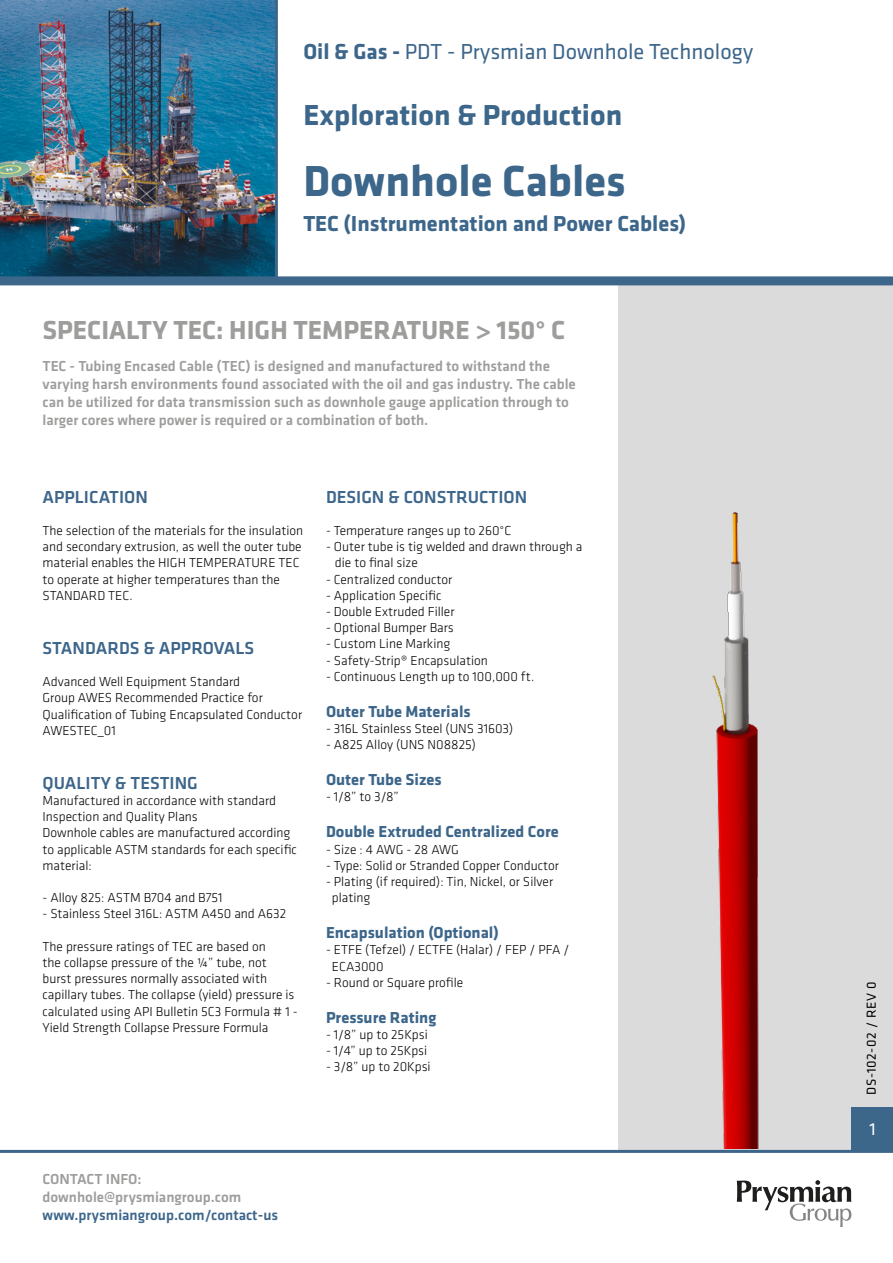
<style>
.page{position:relative;width:893px;height:1263px;background:#fff}
.page>*{position:absolute;margin:0;border:0;box-sizing:border-box;transform-origin:0 0}
.t1{font:700 45px "Klavika";color:#3d668b}
.t2{font:700 30px "Klavika";color:#3d668b}
.t3{font:700 27px "Klavika";color:#9d9d9c}
.t4{font:22.5px "Klavika";color:#3d668b}
.t5{font:700 22.5px "Klavika";color:#3d668b}
.t6{font:500 18px "Klavika";color:#3d668b}
.t7{font:18px "Klavika";color:#fff}
.t8{font:700 16.5px "Klavika";color:#3d668b}
.t9{font:500 15px/18px "Klavika";color:#9d9d9c}
.t10{font:500 15px "Klavika";color:#3d668b}
.t11{font:300 13.5px/16.2px "Klavika";color:#000}
.t12{font:13.5px "Klavika";letter-spacing:.05em;color:#000}
.s1{font-weight:700}
</style>
<div class="page">
<div style="left:618px;top:278px;width:275px;height:872px;background:#dbdbdb"></div>
<img style="left:0;top:0;width:275px;height:276px">
<div style="left:851px;top:1107px;width:42px;height:43px;background:#3d668b"></div>
<hr style="left:0;top:1150px;width:893px;height:3px;background:#3d668b">
<div style="left:0;top:276px;width:893px;height:9px;background:#3d668b"></div>
<svg style="left:737px;top:1180px;width:114px;height:47px"></svg>
<hr style="left:275px;top:0;width:3px;height:282px;background:#3d668b">
<img style="left:712px;top:512px;width:47px;height:637px">
<h3 class="t4" style="left:303px;top:40px;width:451px"><span class="s1">Oil &amp; Gas -</span> PDT - Prysmian Downhole Technology</h3>
<h2 class="t2" style="left:303px;top:99px;width:320px">Exploration &amp; Production</h2>
<h1 class="t1" style="left:303px;top:156px;width:324px">Downhole Cables</h1>
<h3 class="t5" style="left:303px;top:211px;width:384px">TEC (Instrumentation and Power Cables)</h3>
<h3 class="t3" style="left:43px;top:315px;width:524px">SPECIALTY TEC: HIGH TEMPERATURE &gt; 150° C</h3>
<p class="t9" style="left:43px;top:356px;width:535px">TEC - Tubing Encased Cable (TEC) is designed and manufactured to withstand the varying harsh environments found associated with the oil and gas industry. The cable can be utilized for data transmission such as downhole gauge application through to larger cores where power is required or a combination of both.</p>
<h3 class="t6" style="left:43px;top:484px;width:107px">APPLICATION</h3>
<p class="t11" style="left:43px;top:522px;width:262px">The selection of the materials for the insulation and secondary extrusion, as well the outer tube material enables the HIGH TEMPERATURE TEC to operate at higher temperatures than the STANDARD TEC.</p>
<h3 class="t6" style="left:43px;top:636px;width:213px">STANDARDS &amp; APPROVALS</h3>
<p class="t11" style="left:43px;top:673px;width:261px">Advanced Well Equipment Standard<br>Group AWES Recommended Practice for Qualification of Tubing Encapsulated Conductor AWESTEC_01</p>
<h3 class="t6" style="left:43px;top:771px;width:157px">QUALITY &amp; TESTING</h3>
<p class="t11" style="left:43px;top:792px;width:256px">Manufactured in accordance with standard Inspection and Quality Plans<br>Downhole cables are manufactured according to applicable ASTM standards for each specific material:</p>
<p class="t11" style="left:43px;top:889px;width:182px">- Alloy 825: ASTM B704 and B751</p>
<p class="t11" style="left:43px;top:906px;width:245px">- Stainless Steel 316L: ASTM A450 and A632</p>
<p class="t11" style="left:43px;top:938px;width:257px">The pressure ratings of TEC are based on<br>the collapse pressure of the ¼” tube, not burst pressures normally associated with capillary tubes. The collapse (yield) pressure is calculated using API Bulletin 5C3 Formula # 1 - Yield Strength Collapse Pressure Formula</p>
<h3 class="t6" style="left:326px;top:484px;width:203px">DESIGN &amp; CONSTRUCTION</h3>
<p class="t11" style="left:326px;top:522px;width:187px">- Temperature ranges up to 260°C</p>
<p class="t11" style="left:335px;top:538px;width:249px;text-indent:-9px">- Outer tube is tig welded and drawn through a die to final size</p>
<p class="t11" style="left:326px;top:571px;width:128px">- Centralized conductor</p>
<p class="t11" style="left:326px;top:587px;width:117px">- Application Specific</p>
<p class="t11" style="left:326px;top:603px;width:130px">- Double Extruded Filler</p>
<p class="t11" style="left:326px;top:619px;width:129px">- Optional Bumper Bars</p>
<p class="t11" style="left:326px;top:636px;width:126px">- Custom Line Marking</p>
<p class="t11" style="left:326px;top:652px;width:163px">- Safety-Strip® Encapsulation</p>
<p class="t11" style="left:326px;top:668px;width:210px">- Continuous Length up to 100,000 ft.</p>
<p class="t8" style="left:326px;top:702px;width:146px">Outer Tube Materials</p>
<p class="t11" style="left:326px;top:720px;width:189px">- 316L Stainless Steel (UNS 31603)</p>
<p class="t11" style="left:326px;top:736px;width:152px">- A825 Alloy (UNS N08825)</p>
<p class="t8" style="left:326px;top:771px;width:117px">Outer Tube Sizes</p>
<p class="t11" style="left:326px;top:789px;width:74px">- 1/8” to 3/8”</p>
<p class="t8" style="left:326px;top:823px;width:234px">Double Extruded Centralized Core</p>
<p class="t11" style="left:326px;top:841px;width:134px">- Size : 4 AWG - 28 AWG</p>
<p class="t11" style="left:326px;top:857px;width:235px">- Type: Solid or Stranded Copper Conductor</p>
<p class="t11" style="left:332px;top:873px;width:223px;text-indent:-6px">- Plating (if required): Tin, Nickel, or Silver plating</p>
<p class="t8" style="left:326px;top:924px;width:174px">Encapsulation (Optional)</p>
<p class="t11" style="left:332px;top:942px;width:239px;text-indent:-6px">- ETFE (Tefzel) / ECTFE (Halar) / FEP / PFA /<br>ECA3000</p>
<p class="t11" style="left:326px;top:974px;width:139px">- Round or Square profile</p>
<p class="t8" style="left:326px;top:1008px;width:112px">Pressure Rating</p>
<p class="t11" style="left:326px;top:1026px;width:103px">- 1/8” up to 25Kpsi</p>
<p class="t11" style="left:326px;top:1042px;width:103px">- 1/4” up to 25Kpsi</p>
<p class="t11" style="left:326px;top:1059px;width:106px">- 3/8” up to 20Kpsi</p>
<p class="t9" style="left:43px;top:1170px;width:200px">CONTACT INFO: downhole@prysmiangroup.com</p>
<p class="t10" style="left:43px;top:1205px;width:237px">www.prysmiangroup.com/contact-us</p>
<p class="t12" style="left:864px;top:1095px;width:115px;rotate:-90deg">DS-102-02 / REV 0</p>
<h3 class="t7" style="left:869px;top:1119px;width:8px">1</h3>
</div>
